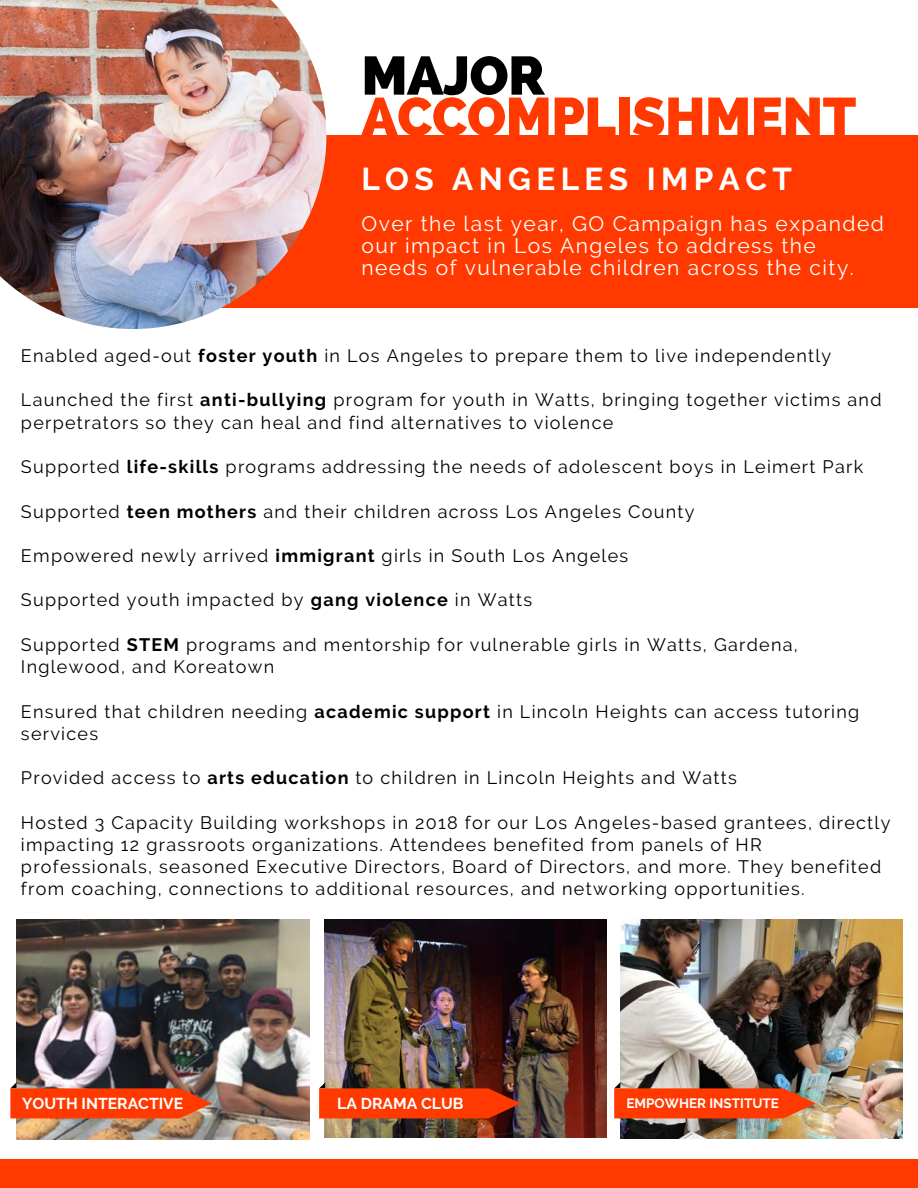
<style>
.page{position:relative;width:918px;height:1188px;background:#fff}
.page>*{position:absolute;margin:0;border:0;box-sizing:border-box;transform-origin:0 0}
.t1{font:800 54px "Raleway";letter-spacing:-.01em;color:#ff3900}
.t2{font:800 54px "Raleway";letter-spacing:-.01em;color:#000}
.t3{font:700 31.5px "Raleway";letter-spacing:.17em;color:#fff}
.t4{font:21px/22.2px "Raleway";letter-spacing:.07em;color:#fff}
.t5{font:18px/22.2px "Raleway";letter-spacing:.07em;color:#000}
.t6{font:700 15.75px "Raleway";color:#fff}
.t7{font:700 13.5px "Raleway";color:#fff}
.s1{font-weight:700}
</style>
<div class="page">
<div style="left:0;top:1159px;width:918px;height:29px;background:#ff3900"></div>
<div style="left:93px;top:136px;width:825px;height:172px;background:#ff3900"></div>
<img style="left:0;top:0;width:326px;height:329px">
<img style="left:325px;top:919px;width:281px;height:219px">
<img style="left:319px;top:1082px;width:202px;height:36px">
<img style="left:620px;top:919px;width:283px;height:220px">
<img style="left:614px;top:1082px;width:202px;height:36px">
<img style="left:17px;top:919px;width:293px;height:220px">
<img style="left:10px;top:1082px;width:202px;height:36px">
<h1 class="t2" style="left:361px;top:44px;width:185px">MAJOR</h1>
<h1 class="t1" style="left:361px;top:85px;width:496px">ACCOMPLISHMENT</h1>
<h2 class="t3" style="left:361px;top:161px;width:432px">LOS ANGELES IMPACT</h2>
<p class="t4" style="left:361px;top:212px;width:524px">Over the last year, GO Campaign has expanded our impact in Los Angeles to address the needs of vulnerable children across the city.</p>
<p class="t5" style="left:21px;top:344px;width:812px">Enabled aged-out <span class="s1">foster youth</span> in Los Angeles to prepare them to live independently</p>
<p class="t5" style="left:21px;top:389px;width:862px">Launched the first <span class="s1">anti-bullying</span> program for youth in Watts, bringing together victims and perpetrators so they can heal and find alternatives to violence</p>
<p class="t5" style="left:21px;top:456px;width:844px">Supported <span class="s1">life-skills</span> programs addressing the needs of adolescent boys in Leimert Park</p>
<p class="t5" style="left:21px;top:500px;width:675px">Supported <span class="s1">teen mothers</span> and their children across Los Angeles County</p>
<p class="t5" style="left:21px;top:545px;width:609px">Empowered newly arrived <span class="s1">immigrant</span> girls in South Los Angeles</p>
<p class="t5" style="left:21px;top:589px;width:513px">Supported youth impacted by <span class="s1">gang violence</span> in Watts</p>
<p class="t5" style="left:21px;top:633px;width:778px">Supported <span class="s1">STEM</span> programs and mentorship for vulnerable girls in Watts, Gardena,<br>Inglewood, and Koreatown</p>
<p class="t5" style="left:21px;top:700px;width:840px">Ensured that children needing <span class="s1">academic support</span> in Lincoln Heights can access tutoring services</p>
<p class="t5" style="left:21px;top:767px;width:717px">Provided access to <span class="s1">arts education</span> to children in Lincoln Heights and Watts</p>
<p class="t5" style="left:21px;top:811px;width:871px">Hosted 3 Capacity Building workshops in 2018 for our Los Angeles-based grantees, directly impacting 12 grassroots organizations. Attendees benefited from panels of HR professionals, seasoned Executive Directors, Board of Directors, and more. They benefited from coaching, connections to additional resources, and networking opportunities.</p>
<p class="t6" style="left:22px;top:1094px;width:163px">YOUTH INTERACTIVE</p>
<p class="t6" style="left:337px;top:1095px;width:128px">LA DRAMA CLUB</p>
<p class="t7" style="left:626px;top:1095px;width:154px">EMPOWHER INSTITUTE</p>
</div>
